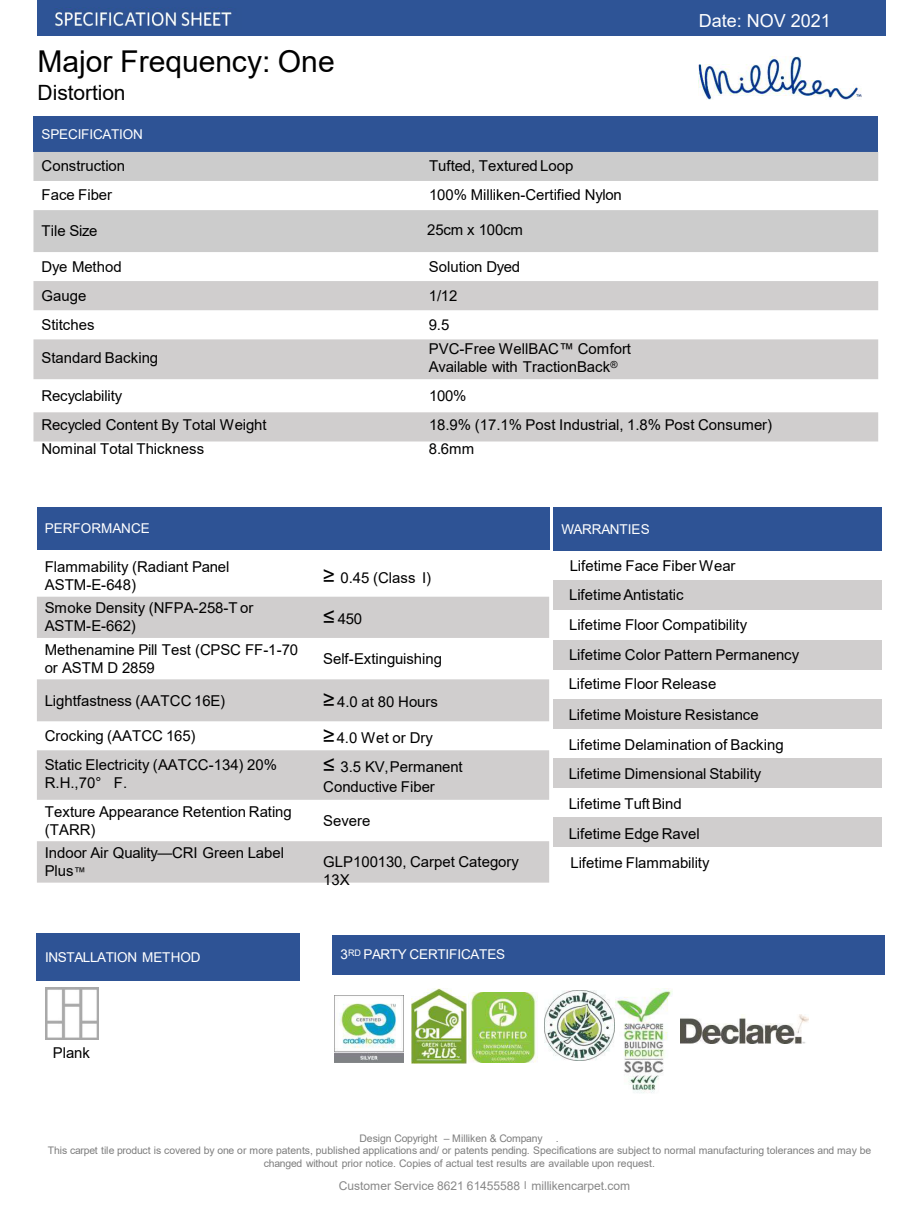
<style>
.page{position:relative;width:918px;height:1222px;background:#fff}
.page>*{position:absolute;margin:0;border:0;box-sizing:border-box;transform-origin:0 0}
.t1{font:30.15px "Arial";color:#000}
.t2{font:21px "Arial";letter-spacing:-.005em;color:#000}
.t3{font:18px "Arial";color:#fff}
.t4{font:15px/29.7px "Arial";color:#000}
.t5{font:13.5px "Arial";letter-spacing:-.01em;color:#fff}
.t6{font:12px "Arial";letter-spacing:-.005em;color:#888}
.t7{font:10.35px "Arial";letter-spacing:-.005em;color:#7e7e7e}
.s1{font-size:21px}
.s2{font-size:12px}
</style>
<div class="page">
<div style="left:37px;top:0;width:848px;height:36px;background:#2e5496"></div>
<img style="left:54px;top:8px;width:179px;height:22px">
<img style="left:699px;top:56px;width:162px;height:44px">
<div style="left:37px;top:507px;width:512px;height:42px;background:#2e5395"></div>
<div style="left:37px;top:597px;width:512px;height:41px;background:#d0cece"></div>
<div style="left:37px;top:679px;width:512px;height:42px;background:#d0cece"></div>
<div style="left:37px;top:750px;width:512px;height:50px;background:#d0cece"></div>
<div style="left:37px;top:841px;width:512px;height:41px;background:#d0cece"></div>
<div style="left:554px;top:507px;width:328px;height:44px;background:#2e5395"></div>
<div style="left:554px;top:817px;width:328px;height:30px;background:#d0cece"></div>
<div style="left:554px;top:758px;width:328px;height:30px;background:#d0cece"></div>
<div style="left:554px;top:699px;width:328px;height:29px;background:#d0cece"></div>
<div style="left:554px;top:640px;width:328px;height:29px;background:#d0cece"></div>
<div style="left:554px;top:580px;width:328px;height:30px;background:#d0cece"></div>
<div style="left:37px;top:933px;width:263px;height:48px;background:#2e5395"></div>
<div style="left:333px;top:935px;width:552px;height:39px;background:#2e5395"></div>
<img style="left:335px;top:996px;width:69px;height:66px">
<img style="left:412px;top:989px;width:54px;height:74px">
<img style="left:470px;top:993px;width:68px;height:69px">
<img style="left:544px;top:991px;width:70px;height:69px">
<img style="left:616px;top:988px;width:56px;height:105px">
<img style="left:680px;top:1015px;width:129px;height:28px">
<div style="left:33px;top:116px;width:845px;height:36px;background:#2e5395"></div>
<svg style="left:33px;top:152px;width:845px;height:100px;fill:#ccc"></svg>
<svg style="left:33px;top:281px;width:845px;height:160px;fill:#d0cece"></svg>
<img style="left:45px;top:988px;width:53px;height:51px">
<h1 class="t1" style="left:37px;top:41px;width:299px">Major Frequency: One</h1>
<h2 class="t2" style="left:37px;top:79px;width:90px">Distortion</h2>
<p class="t3" style="left:699px;top:8px;width:134px">Date: NOV 2021</p>
<p class="t5" style="left:42px;top:125px;width:103px">SPECIFICATION</p>
<p class="t4" style="left:42px;top:151px;width:85px">Construction</p>
<p class="t4" style="left:429px;top:151px;width:146px">Tufted, Textured Loop</p>
<p class="t4" style="left:42px;top:180px;width:72px">Face Fiber</p>
<p class="t4" style="left:429px;top:180px;width:194px">100% Milliken-Certified Nylon</p>
<p class="t4" style="left:42px;top:216px;width:57px">Tile Size</p>
<p class="t4" style="left:427px;top:214px;width:97px">25cm x 100cm</p>
<p class="t4" style="left:42px;top:251px;width:82px">Dye Method</p>
<p class="t4" style="left:429px;top:251px;width:93px">Solution Dyed</p>
<p class="t4" style="left:42px;top:280px;width:46px">Gauge</p>
<p class="t4" style="left:429px;top:280px;width:30px">1/12</p>
<p class="t4" style="left:42px;top:309px;width:55px">Stitches</p>
<p class="t4" style="left:429px;top:309px;width:22px">9.5</p>
<p class="t4" style="left:42px;top:343px;width:118px">Standard Backing</p>
<p class="t4" style="left:429px;top:340px;width:204px;line-height:18px">PVC-Free WellBAC™ Comfort<br>Available with TractionBack<sup>®</sup></p>
<p class="t4" style="left:42px;top:380px;width:82px">Recyclability</p>
<p class="t4" style="left:429px;top:380px;width:39px">100%</p>
<p class="t4" style="left:42px;top:410px;width:227px">Recycled Content By Total Weight</p>
<p class="t4" style="left:429px;top:410px;width:345px">18.9% (17.1% Post Industrial, 1.8% Post Consumer)</p>
<p class="t4" style="left:42px;top:434px;width:164px">Nominal Total Thickness</p>
<p class="t4" style="left:429px;top:434px;width:47px">8.6mm</p>
<p class="t5" style="left:45px;top:519px;width:106px">PERFORMANCE</p>
<p class="t4" style="left:45px;top:558px;width:186px;line-height:18px">Flammability (Radiant Panel<br>ASTM-E-648)</p>
<p class="t4" style="left:323px;top:563px;width:109px"><span class="s1">≥</span> 0.45 (Class I)</p>
<p class="t4" style="left:45px;top:599px;width:210px;line-height:18px">Smoke Density (NFPA-258-T or<br>ASTM-E-662)</p>
<p class="t4" style="left:323px;top:604px;width:40px"><span class="s1">≤</span> 450</p>
<p class="t4" style="left:45px;top:640px;width:255px;line-height:18px">Methenamine Pill Test (CPSC FF-1-70 or ASTM D 2859</p>
<p class="t4" style="left:323px;top:643px;width:120px">Self-Extinguishing</p>
<p class="t4" style="left:45px;top:685px;width:182px">Lightfastness (AATCC 16E)</p>
<p class="t4" style="left:323px;top:687px;width:116px"><span class="s1">≥</span> 4.0 at 80 Hours</p>
<p class="t4" style="left:45px;top:721px;width:152px">Crocking (AATCC 165)</p>
<p class="t4" style="left:323px;top:722px;width:111px"><span class="s1">≥</span>4.0 Wet or Dry</p>
<p class="t4" style="left:45px;top:755px;width:234px;line-height:18.1px">Static Electricity (AATCC-134) 20%<br>R.H.,70° F.</p>
<p class="t4" style="left:323px;top:756px;width:141px;line-height:20px"><span class="s1">≤</span> 3.5 KV,Permanent<br>Conductive Fiber</p>
<p class="t4" style="left:45px;top:802px;width:249px;line-height:18px">Texture Appearance Retention Rating (TARR)</p>
<p class="t4" style="left:323px;top:805px;width:49px">Severe</p>
<p class="t4" style="left:45px;top:844px;width:241px;line-height:18px">Indoor Air Quality—CRI Green Label<br>Plus<span class="s2">™</span></p>
<p class="t4" style="left:323px;top:853px;width:197px;line-height:18px">GLP100130, Carpet Category<br>13X</p>
<p class="t5" style="left:45px;top:948px;width:157px">INSTALLATION METHOD</p>
<p class="t5" style="left:341px;top:945px;width:166px">3<sup>RD</sup> PARTY CERTIFICATES</p>
<p class="t4" style="left:53px;top:1038px;width:39px">Plank</p>
<p class="t5" style="left:562px;top:519px;width:90px">WARRANTIES</p>
<p class="t4" style="left:569px;top:551px;width:232px">Lifetime Face Fiber Wear<br>LifetimeAntistatic<br>Lifetime Floor Compatibility<br>Lifetime Color Pattern Permanency<br>Lifetime Floor Release<br>Lifetime Moisture Resistance<br>Lifetime Delamination of Backing<br>Lifetime Dimensional Stability<br>Lifetime TuftBind<br>Lifetime Edge Ravel<br>Lifetime Flammability</p>
<p class="t7" style="left:359px;top:1131px;width:185px">Design Copyright – Milliken &amp; Company</p>
<p class="t7" style="left:556px;top:1131px;width:4px">.</p>
<p class="t7" style="left:48px;top:1143px;width:825px">This carpet tile product is covered by one or more patents, published applications and/ or patents pending. Specifications are subject to normal manufacturing tolerances and may be</p>
<p class="t7" style="left:264px;top:1156px;width:393px">changed without prior notice. Copies of actual test results are available upon request.</p>
<p class="t6" style="left:339px;top:1177px;width:293px">Customer Service 8621 61455588 | millikencarpet.com</p>
</div>
